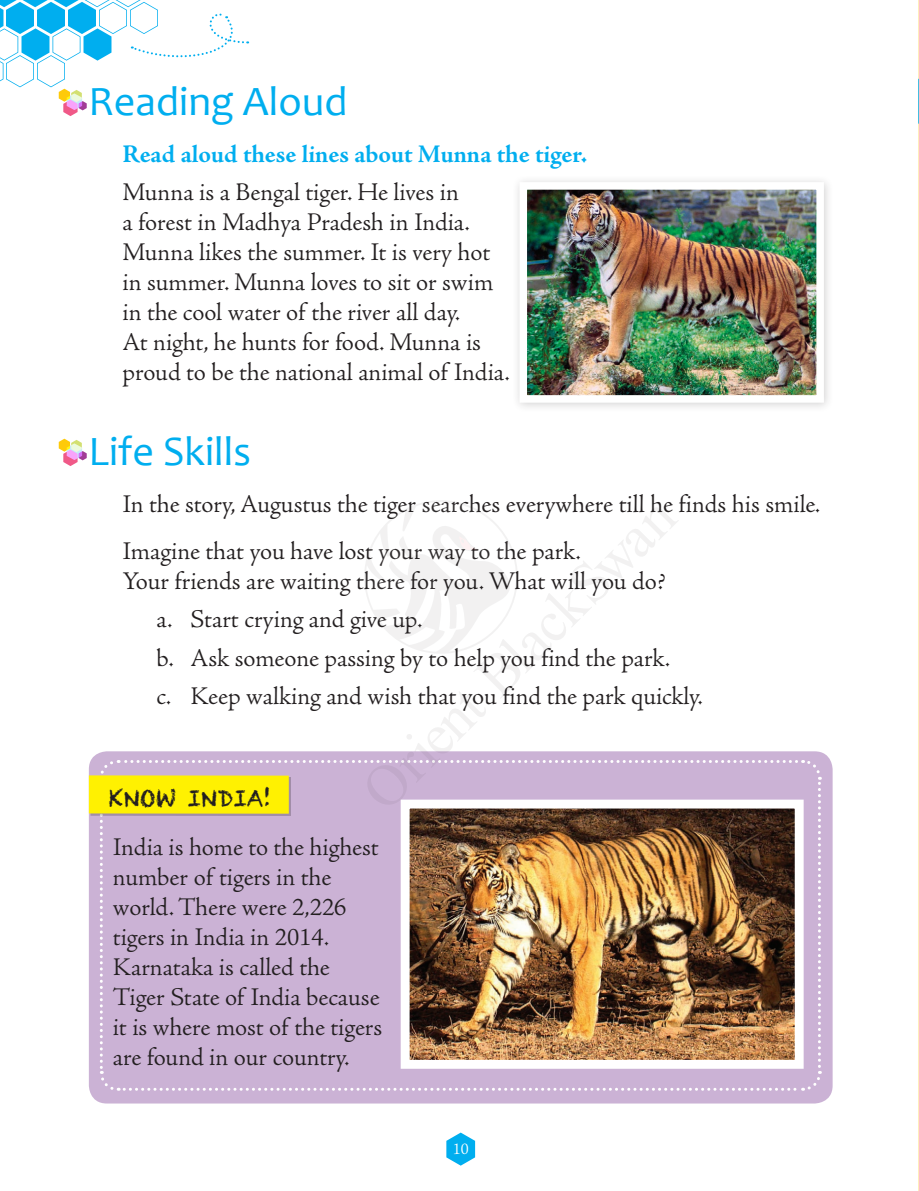
<style>
.page{position:relative;width:919px;height:1191px;background:#fff}
.page>*{position:absolute;margin:0;border:0;box-sizing:border-box;transform-origin:0 0}
.t1{font:58.5px "Times New Roman";color:#231f20}
.t2{font:42px "Candara";color:#00aeef}
.t3{font:300 25.5px/30px "Adobe Jenson Pro";letter-spacing:-.005em;color:#231f20}
.t4{font:700 25.5px "Adobe Jenson Pro";letter-spacing:-.005em;color:#00aeef}
.t5{font:22.5px "Chalkduster";color:#231f20}
.t6{font:300 16.5px "Adobe Jenson Pro";color:#fff}
</style>
<div class="page">
<hr style="left:918px;top:0;width:1px;height:1191px;background:#feedbb">
<svg style="left:446px;top:1132px;width:29px;height:34px"></svg>
<svg style="left:59px;top:439px;width:28px;height:27px"></svg>
<hr style="left:918px;top:79px;width:1px;height:45px;background:#00aeef">
<div style="left:89px;top:751px;width:743px;height:352px;background:#cbb2d5;border-radius:18px"></div>
<svg style="left:98px;top:760px;width:724px;height:331px"></svg>
<div style="left:90px;top:777px;width:200px;height:38px;background:#a18da8"></div>
<div style="left:89px;top:775px;width:200px;height:39px;background:#fff101"></div>
<img style="left:410px;top:810px;width:383px;height:249px">
<div style="left:400px;top:800px;width:403px;height:269px;border:9px solid #fff"></div>
<div style="left:512px;top:175px;width:322px;height:238px;background:#231f20;opacity:.2"></div>
<img style="left:528px;top:191px;width:286px;height:203px">
<div style="left:519px;top:182px;width:304px;height:221px;border:8px solid #fff"></div>
<svg style="left:0;top:0;width:248px;height:116px"></svg>
<svg style="left:364px;top:500px;width:154px;height:153px"></svg>
<svg style="left:453px;top:532px;width:26px;height:26px"></svg>
<h2 class="t2" style="left:88px;top:75px;width:260px">Reading Aloud</h2>
<p class="t4" style="left:122px;top:139px;width:466px">Read aloud these lines about Munna the tiger.</p>
<p class="t3" style="left:122px;top:178px;width:389px">Munna is a Bengal tiger. He lives in<br>a forest in Madhya Pradesh in India.<br>Munna likes the summer. It is very hot in summer. Munna loves to sit or swim in the cool water of the river all day.<br>At night, he hunts for food. Munna is proud to be the national animal of India.</p>
<h2 class="t2" style="left:88px;top:425px;width:164px">Life Skills</h2>
<p class="t3" style="left:122px;top:481px;width:699px;line-height:47px">In the story, Augustus the tiger searches everywhere till he finds his smile.<br>Imagine that you have lost your way to the park.</p>
<p class="t3" style="left:156px;top:562px;width:548px;line-height:38.5px;text-indent:-34px">Your friends are waiting there for you. What will you do?<br>a. Start crying and give up.<br>b. Ask someone passing by to help you find the park.<br>c. Keep walking and wish that you find the park quickly.</p>
<h1 class="t1" style="left:353px;top:781px;width:416px;rotate:-45deg">Orient BlackSwan</h1>
<p class="t5" style="left:109px;top:785px;width:164px">KNOW INDIA!</p>
<p class="t3" style="left:113px;top:832px;width:271px">India is home to the highest number of tigers in the world. There were 2,226 tigers in India in 2014.<br>Karnataka is called the<br>Tiger State of India because it is where most of the tigers are found in our country.</p>
<p class="t6" style="left:453px;top:1139px;width:17px">10</p>
</div>
